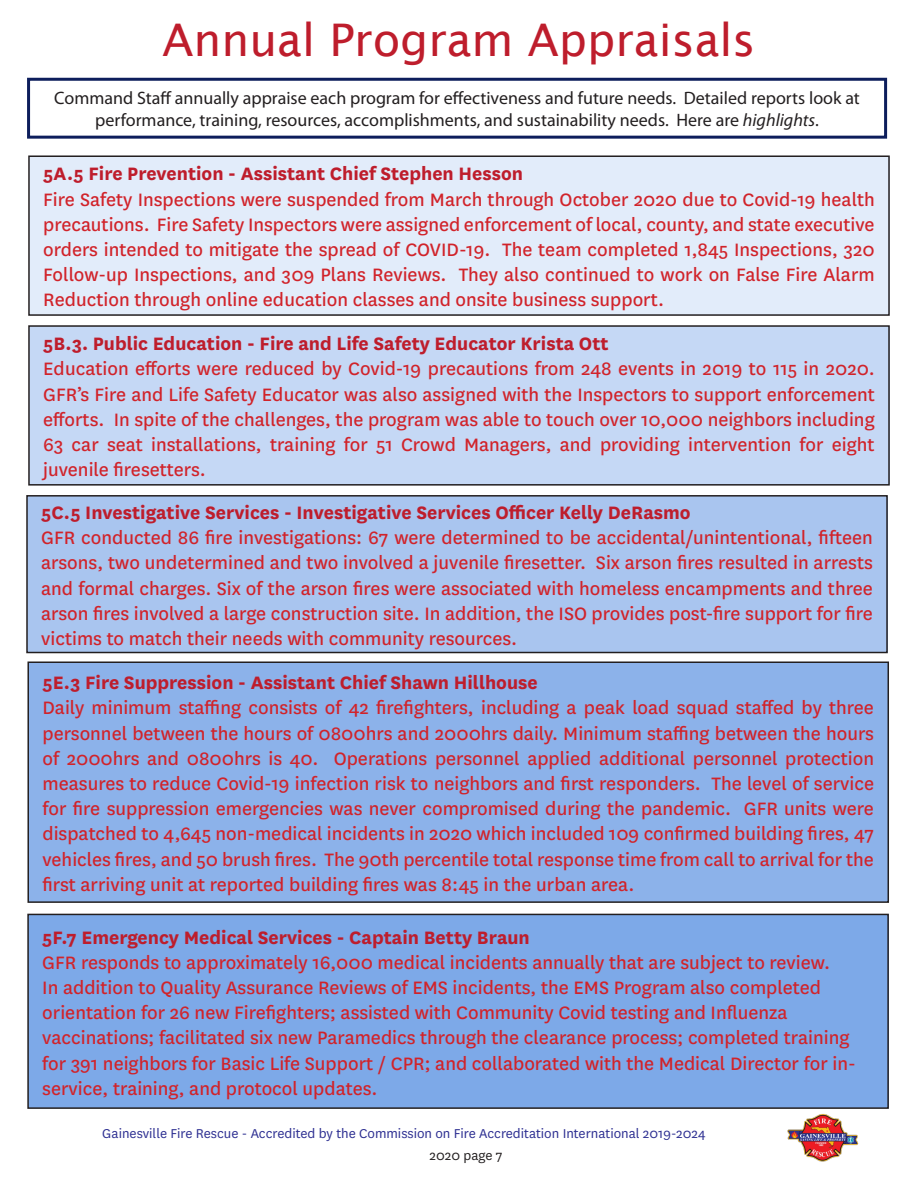
<style>
.page{position:relative;width:918px;height:1188px;background:#fff}
.page>*{position:absolute;margin:0;border:0;box-sizing:border-box;transform-origin:0 0}
.t1{font:45px "Lucida Sans";color:#be1d2c}
.t2{font:21px/25.2px "National";color:#d1232a;text-align:justify}
.t3{font:700 21px "National";color:#be1d2c}
.t4{font:18px/21.6px "Myriad Pro";color:#231f20;text-align:center}
.t5{font:15px "National";color:#2e3092}
.t6{font:15px "National";color:#231f20}
.s1{font-style:italic}
</style>
<div class="page">
<img style="left:787px;top:1114px;width:72px;height:48px">
<div style="left:27px;top:78px;width:860px;height:61px;border:3px solid #0d1e5c"></div>
<div style="left:29px;top:326px;width:860px;height:159px;background:#c5d8f5"></div>
<div style="left:28px;top:325px;width:862px;height:161px;border:2px solid #231f20"></div>
<div style="left:29px;top:156px;width:860px;height:159px;background:#e2ecfa"></div>
<div style="left:28px;top:155px;width:862px;height:161px;border:2px solid #231f20"></div>
<div style="left:27px;top:496px;width:860px;height:157px;background:#a9c5ef"></div>
<div style="left:26px;top:495px;width:862px;height:158px;border:2px solid #231f20"></div>
<div style="left:28px;top:662px;width:860px;height:240px;background:#8cb2ea"></div>
<div style="left:27px;top:662px;width:862px;height:241px;border:2px solid #231f20"></div>
<div style="left:28px;top:914px;width:860px;height:194px;background:#7da9e8"></div>
<div style="left:27px;top:914px;width:862px;height:195px;border:2px solid #231f20"></div>
<p class="t1" style="left:162px;top:14px;width:595px">Annual Program Appraisals</p>
<p class="t4" style="left:54px;top:87px;width:807px">Command Staff annually appraise each program for effectiveness and future needs. Detailed reports look at performance, training, resources, accomplishments, and sustainability needs. Here are <span class="s1">highlights</span>.</p>
<p class="t3" style="left:43px;top:159px;width:481px">5A.5 Fire Prevention - Assistant Chief Stephen Hesson</p>
<p class="t2" style="left:43px;top:186px;width:833px">Fire Safety Inspections were suspended from March through October 2020 due to Covid-19 health precautions. Fire Safety Inspectors were assigned enforcement of local, county, and state executive orders intended to mitigate the spread of COVID-19. The team completed 1,845 Inspections, 320<br>Follow-up Inspections, and 309 Plans Reviews. They also continued to work on False Fire Alarm Reduction through online education classes and onsite business support.</p>
<p class="t3" style="left:43px;top:329px;width:567px">5B.3. Public Education - Fire and Life Safety Educator Krista Ott</p>
<p class="t2" style="left:43px;top:355px;width:833px">Education efforts were reduced by Covid-19 precautions from 248 events in 2019 to 115 in 2020.<br>GFR’s Fire and Life Safety Educator was also assigned with the Inspectors to support enforcement efforts. In spite of the challenges, the program was able to touch over 10,000 neighbors including 63 car seat installations, training for 51 Crowd Managers, and providing intervention for eight juvenile firesetters.</p>
<p class="t3" style="left:41px;top:498px;width:651px">5C.5 Investigative Services - Investigative Services Officer Kelly DeRasmo</p>
<p class="t2" style="left:41px;top:524px;width:833px">GFR conducted 86 fire investigations: 67 were determined to be accidental/unintentional, fifteen arsons, two undetermined and two involved a juvenile firesetter. Six arson fires resulted in arrests and formal charges. Six of the arson fires were associated with homeless encampments and three arson fires involved a large construction site. In addition, the ISO provides post-fire support for fire victims to match their needs with community resources.</p>
<p class="t3" style="left:42px;top:668px;width:497px">5E.3 Fire Suppression - Assistant Chief Shawn Hillhouse</p>
<p class="t2" style="left:42px;top:694px;width:833px">Daily minimum staffing consists of 42 firefighters, including a peak load squad staffed by three personnel between the hours of 0800hrs and 2000hrs daily. Minimum staffing between the hours of 2000hrs and 0800hrs is 40. Operations personnel applied additional personnel protection measures to reduce Covid-19 infection risk to neighbors and first responders. The level of service for fire suppression emergencies was never compromised during the pandemic. GFR units were dispatched to 4,645 non-medical incidents in 2020 which included 109 confirmed building fires, 47 vehicles fires, and 50 brush fires. The 90th percentile total response time from call to arrival for the first arriving unit at reported building fires was 8:45 in the urban area.</p>
<p class="t3" style="left:42px;top:922px;width:489px">5F.7 Emergency Medical Services - Captain Betty Braun</p>
<p class="t2" style="left:42px;top:949px;width:815px;text-align:left">GFR responds to approximately 16,000 medical incidents annually that are subject to review.<br>In addition to Quality Assurance Reviews of EMS incidents, the EMS Program also completed orientation for 26 new Firefighters; assisted with Community Covid testing and Influenza vaccinations; facilitated six new Paramedics through the clearance process; completed training for 391 neighbors for Basic Life Support / CPR; and collaborated with the Medical Director for in&shy;service, training, and protocol updates.</p>
<p class="t5" style="left:102px;top:1124px;width:605px">Gainesville Fire Rescue - Accredited by the Commission on Fire Accreditation International 2019-2024</p>
<p class="t6" style="left:430px;top:1145px;width:74px">2020 page 7</p>
</div>
